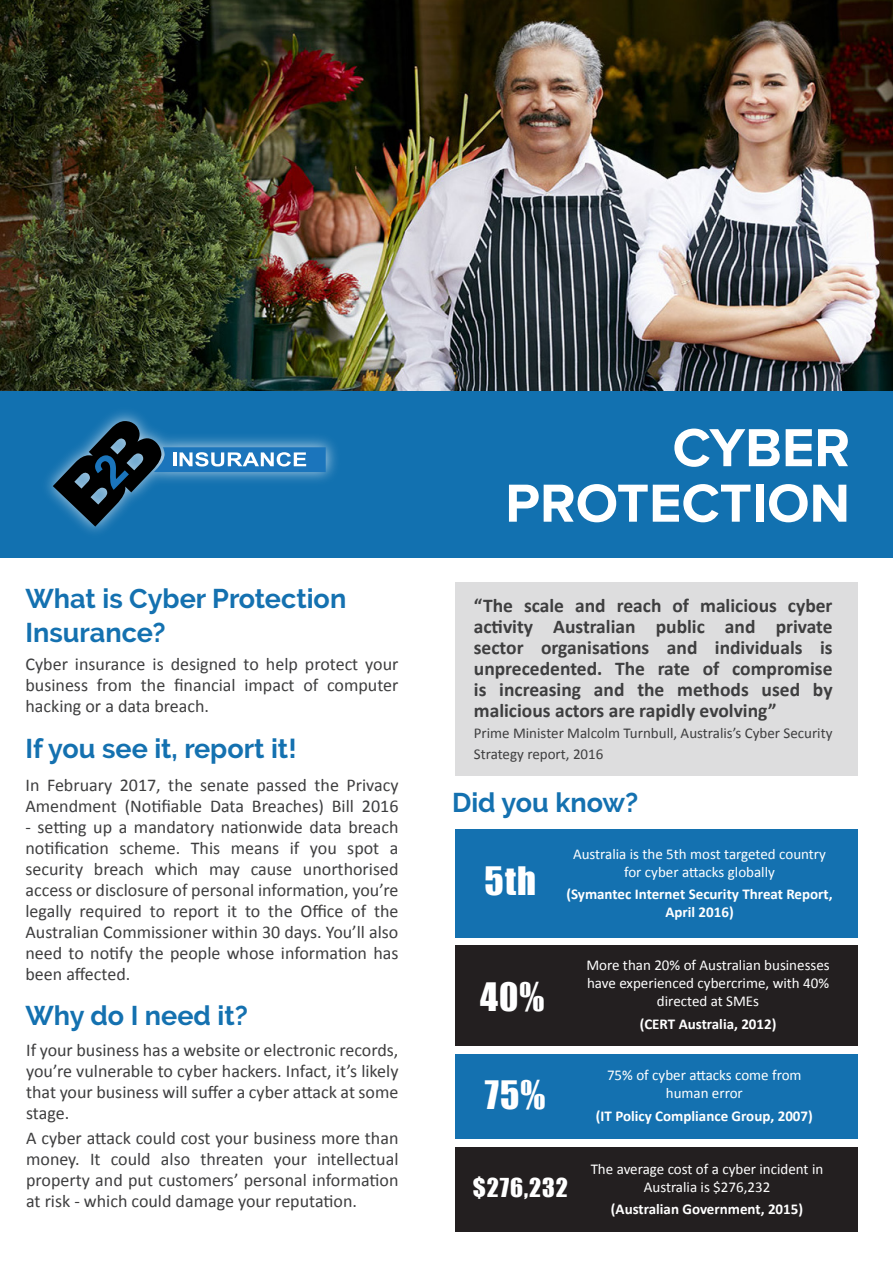
<style>
.page{position:relative;width:893px;height:1263px;background:#fff}
.page>*{position:absolute;margin:0;border:0;box-sizing:border-box;transform-origin:0 0}
.Slogan{font:700 55.5px "Proxima Nova";color:#fff}
.t1{font:36px "Impact";letter-spacing:.03em;color:#fff}
.t2{font:700 27px/34.5px "Raleway";color:#1471b0}
.t3{font:24px "Impact";letter-spacing:.04em;color:#fff}
.Text{font:700 19.5px/21px "Calibri";color:#3e3e3f;text-align:justify}
.Text-2{font:18px/21px "Calibri";color:#3e3e3f;text-align:justify}
.Text-3{font:15px/18px "Calibri";color:#fff;text-align:center}
.Text-4{font:700 15px/18px "Calibri";color:#fff;text-align:center}
.Text-5{font:15px/21px "Calibri";color:#3e3e3f}
</style>
<div class="page">
<img style="left:0;top:0;width:893px;height:391px">
<div style="left:454px;top:829px;width:403px;height:108px;background:#1471b0"></div>
<div style="left:455px;top:945px;width:403px;height:101px;background:#231f20"></div>
<div style="left:454px;top:1147px;width:403px;height:84px;background:#231f20"></div>
<div style="left:0;top:391px;width:893px;height:167px;background:#1271b0"></div>
<div style="left:454px;top:582px;width:403px;height:194px;background:#ddddde"></div>
<div style="left:455px;top:1054px;width:403px;height:84px;background:#1471b0"></div>
<img style="left:47px;top:412px;width:289px;height:120px">
<svg style="left:53px;top:421px;width:273px;height:106px"></svg>
<p class="t2" style="left:26px;top:581px;width:322px">What is Cyber Protection<br>Insurance?</p>
<p class="Text-2" style="left:26px;top:653px;width:374px">Cyber insurance is designed to help protect your business from the financial impact of computer hacking or a data breach.</p>
<p class="t2" style="left:26px;top:731px;width:273px">If you see it, report it!</p>
<p class="Text-2" style="left:26px;top:774px;width:374px">In February 2017, the senate passed the Privacy<br>Amendment (Notifiable Data Breaches) Bill 2016</p>
<p class="Text-2" style="left:26px;top:816px;width:374px">- setting up a mandatory nationwide data breach notification scheme. This means if you spot a security breach which may cause unorthorised access or disclosure of personal information, you’re legally required to report it to the Office of the Australian Commissioner within 30 days. You’ll also need to notify the people whose information has been affected.</p>
<p class="t2" style="left:26px;top:998px;width:224px">Why do I need it?</p>
<p class="Text-2" style="left:26px;top:1039px;width:374px">If your business has a website or electronic records, you’re vulnerable to cyber hackers. Infact, it’s likely that your business will suffer a cyber attack at some stage.</p>
<p class="Text-2" style="left:26px;top:1128px;width:374px">A cyber attack could cost your business more than money. It could also threaten your intellectual property and put customers’ personal information at risk - which could damage your reputation.</p>
<p class="Slogan" style="left:672px;top:422px;width:179px">CYBER</p>
<p class="Slogan" style="left:505px;top:478px;width:346px">PROTECTION</p>
<p class="Text" style="left:474px;top:595px;width:360px">“The scale and reach of malicious cyber activity Australian public and private sector organisations and individuals is unprecedented. The rate of compromise is increasing and the methods used by malicious actors are rapidly evolving”</p>
<p class="Text-5" style="left:474px;top:723px;width:360px">Prime Minister Malcolm Turnbull, Australis’s Cyber Security<br>Strategy report, 2016</p>
<p class="t2" style="left:452px;top:785px;width:188px">Did you know?</p>
<p class="t1" style="left:485px;top:853px;width:53px">5th</p>
<p class="t1" style="left:480px;top:969px;width:66px">40%</p>
<p class="t1" style="left:485px;top:1067px;width:62px">75%</p>
<p class="Text-3" style="left:573px;top:844px;width:255px">Australia is the 5th most targeted country for cyber attacks globally</p>
<p class="Text-4" style="left:566px;top:885px;width:268px">(Symantec Internet Security Threat Report,<br>April 2016)</p>
<p class="Text-3" style="left:586px;top:956px;width:245px">More than 20% of Australian businesses have experienced cybercrime, with 40% directed at SMEs</p>
<p class="Text-4" style="left:640px;top:1015px;width:138px">(CERT Australia, 2012)</p>
<p class="Text-3" style="left:607px;top:1066px;width:196px">75% of cyber attacks come from</p>
<p class="Text-3" style="left:666px;top:1084px;width:79px">human error</p>
<p class="Text-4" style="left:596px;top:1107px;width:218px">(IT Policy Compliance Group, 2007)</p>
<p class="t3" style="left:473px;top:1169px;width:97px">$276,232</p>
<p class="Text-3" style="left:591px;top:1160px;width:234px">The average cost of a cyber incident in<br>Australia is $276,232</p>
<p class="Text-4" style="left:611px;top:1200px;width:194px">(Australian Government, 2015)</p>
</div>
